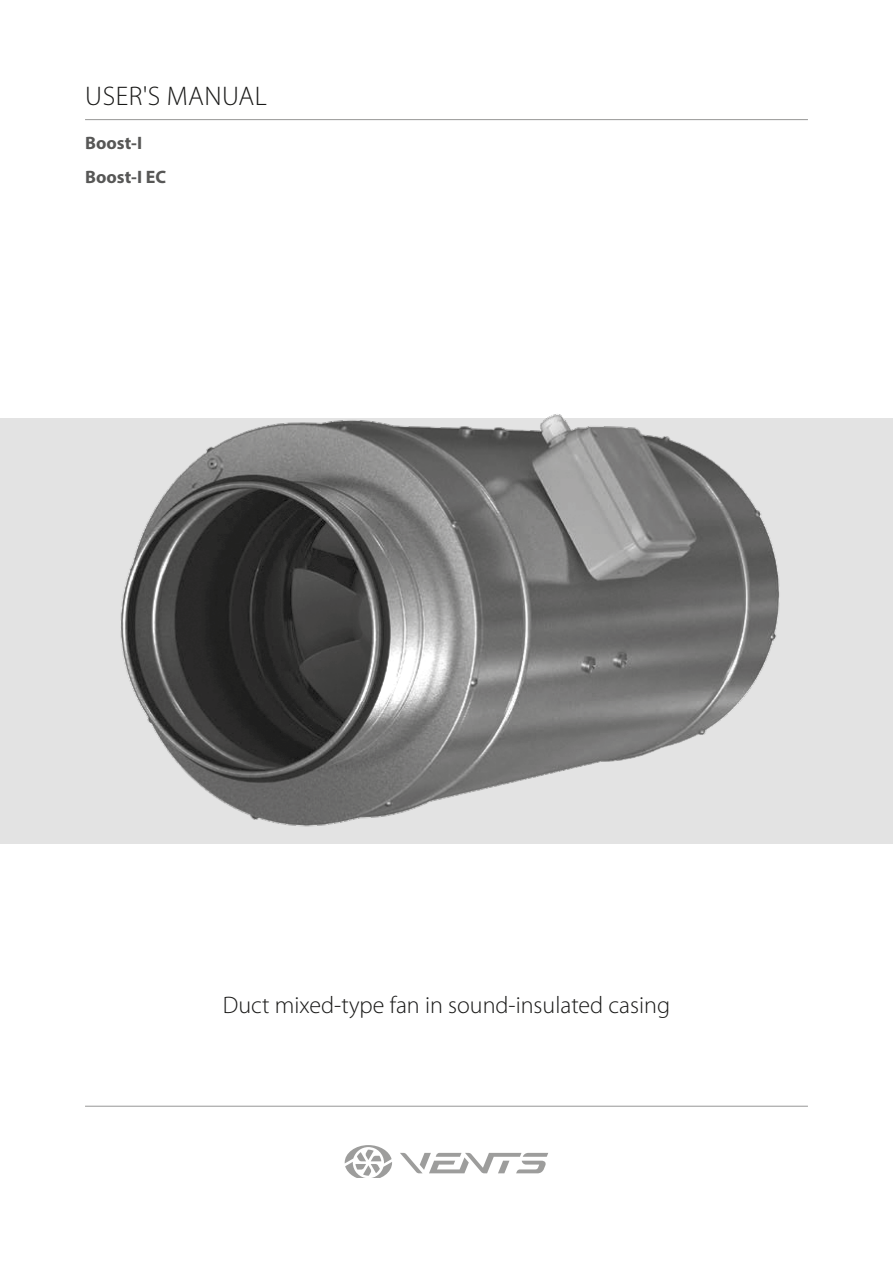
<style>
.page{position:relative;width:893px;height:1263px;background:#fff}
.page>*{position:absolute;margin:0;border:0;box-sizing:border-box;transform-origin:0 0}
.t1{font:300 27px "Myriad Pro";letter-spacing:.02em;color:#191918}
.t2{font:300 24px "Myriad Pro";color:#191918}
.t3{font:700 18px/34.3px "Myriad Pro";color:#575756}
</style>
<div class="page">
<svg style="left:400px;top:1153px;width:148px;height:20px"></svg>
<svg style="left:345px;top:1145px;width:47px;height:33px"></svg>
<hr style="left:85px;top:119px;width:723px;height:1px;background:#9d9d9c">
<div style="left:0;top:419px;width:893px;height:425px;background:#e3e3e3"></div>
<img style="left:99px;top:414px;width:695px;height:413px">
<hr style="left:85px;top:1106px;width:723px;height:1px;background:#9d9d9c">
<p class="t1" style="left:85px;top:81px;width:183px">USER'S MANUAL</p>
<p class="t3" style="left:85px;top:125px;width:83px">Boost-I<br>Boost-I EC</p>
<p class="t2" style="left:223px;top:992px;width:449px">Duct mixed-type fan in sound-insulated casing</p>
</div>
